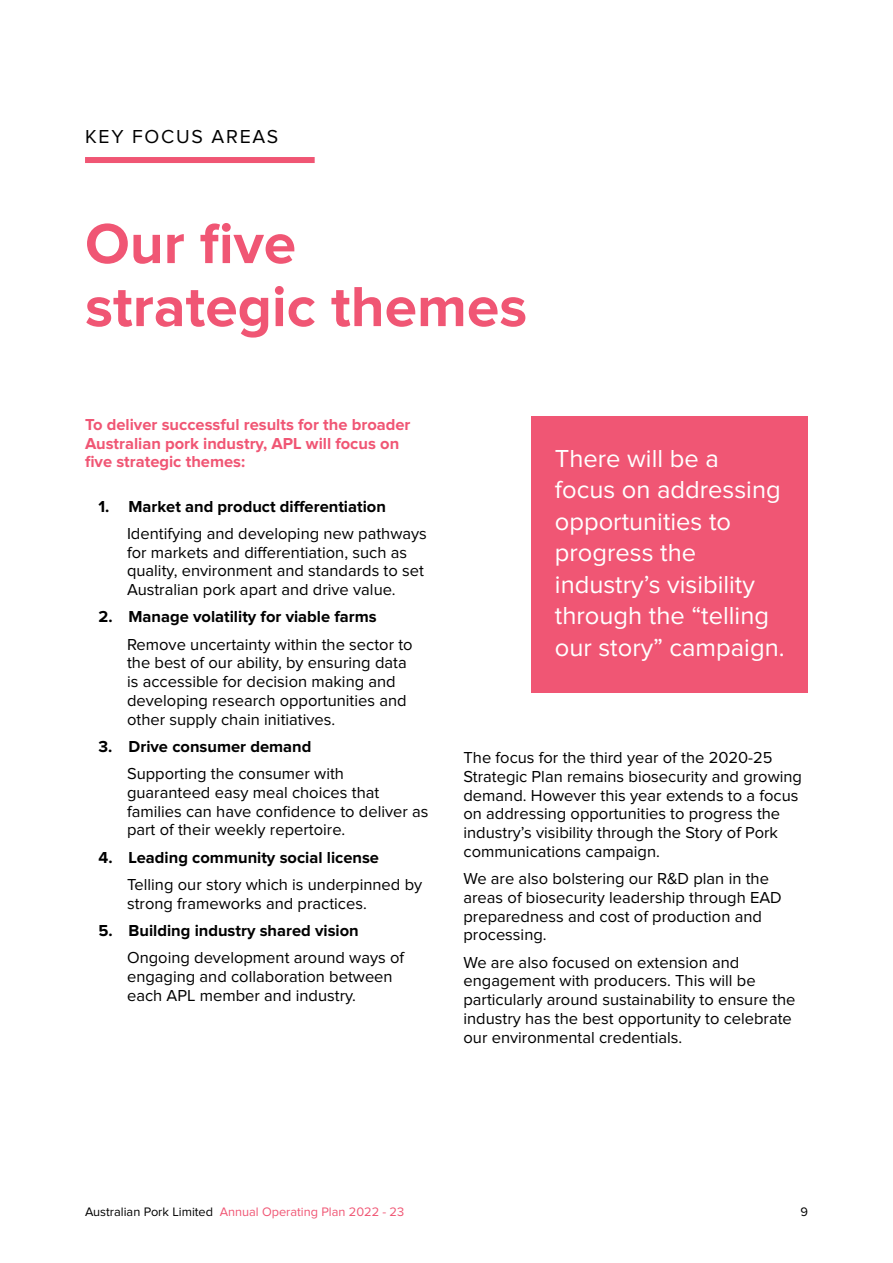
<style>
.page{position:relative;width:893px;height:1263px;background:#fff}
.page>*{position:absolute;margin:0;border:0;box-sizing:border-box;transform-origin:0 0}
.t1{font:700 58.5px/63px "Proxima Nova";color:#f05674}
.t2{font:25.5px/31.5px "Proxima Nova";color:#fff}
.t3{font:19.5px "Proxima Nova";letter-spacing:.09em;color:#000}
.t4{font:16.5px/18.8px "Proxima Nova";color:#000}
.t5{font:700 16.5px "Proxima Nova";color:#000}
.t6{font:700 16.5px/18.8px "Proxima Nova";color:#f05674}
.t7{font:12.75px "Proxima Nova";color:#f05674}
.t8{font:12.75px "Proxima Nova";color:#000}
.s1{color:#000}
</style>
<div class="page">
<div style="left:85px;top:157px;width:230px;height:6px;background:#f05674"></div>
<div style="left:531px;top:417px;width:277px;height:276px;background:#f05674"></div>
<p class="t3" style="left:85px;top:125px;width:195px">KEY FOCUS AREAS</p>
<h1 class="t1" style="left:85px;top:215px;width:444px">Our five strategic themes</h1>
<p class="t6" style="left:85px;top:416px;width:327px">To deliver successful results for the broader<br>Australian pork industry, APL will focus on five strategic themes:</p>
<p class="t5" style="left:99px;top:498px;width:289px">1. Market and product differentiation</p>
<p class="t4" style="left:127px;top:524px;width:301px">Identifying and developing new pathways for markets and differentiation, such as quality, environment and standards to set Australian pork apart and drive value.</p>
<p class="t5" style="left:99px;top:609px;width:280px">2. Manage volatility for viable farms</p>
<p class="t4" style="left:127px;top:635px;width:287px">Remove uncertainty within the sector to the best of our ability, by ensuring data is accessible for decision making and developing research opportunities and other supply chain initiatives.</p>
<p class="t5" style="left:99px;top:739px;width:214px">3. Drive consumer demand</p>
<p class="t4" style="left:127px;top:764px;width:303px">Supporting the consumer with guaranteed easy meal choices that families can have confidence to deliver as part of their weekly repertoire.</p>
<p class="t5" style="left:99px;top:849px;width:282px">4. Leading community social license</p>
<p class="t4" style="left:127px;top:875px;width:297px">Telling our story which is underpinned by strong frameworks and practices.</p>
<p class="t5" style="left:99px;top:923px;width:262px">5. Building industry shared vision</p>
<p class="t4" style="left:127px;top:948px;width:279px">Ongoing development around ways of engaging and collaboration between each APL member and industry.</p>
<h2 class="t2" style="left:555px;top:443px;width:231px">There will be a focus on addressing opportunities to progress the industry’s visibility through the “telling our story” campaign.</h2>
<p class="t4" style="left:463px;top:749px;width:340px">The focus for the third year of the 2020-25<br>Strategic Plan remains biosecurity and growing demand. However this year extends to a focus on addressing opportunities to progress the industry’s visibility through the Story of Pork communications campaign.</p>
<p class="t4" style="left:463px;top:869px;width:320px">We are also bolstering our R&amp;D plan in the areas of biosecurity leadership through EAD preparedness and cost of production and processing.</p>
<p class="t4" style="left:463px;top:953px;width:334px">We are also focused on extension and engagement with producers. This will be particularly around sustainability to ensure the industry has the best opportunity to celebrate our environmental credentials.</p>
<p class="t7" style="left:85px;top:1204px;width:321px"><span class="s1">Australian Pork Limited</span> Annual Operating Plan 2022 - 23</p>
<p class="t8" style="left:800px;top:1204px;width:9px">9</p>
</div>
